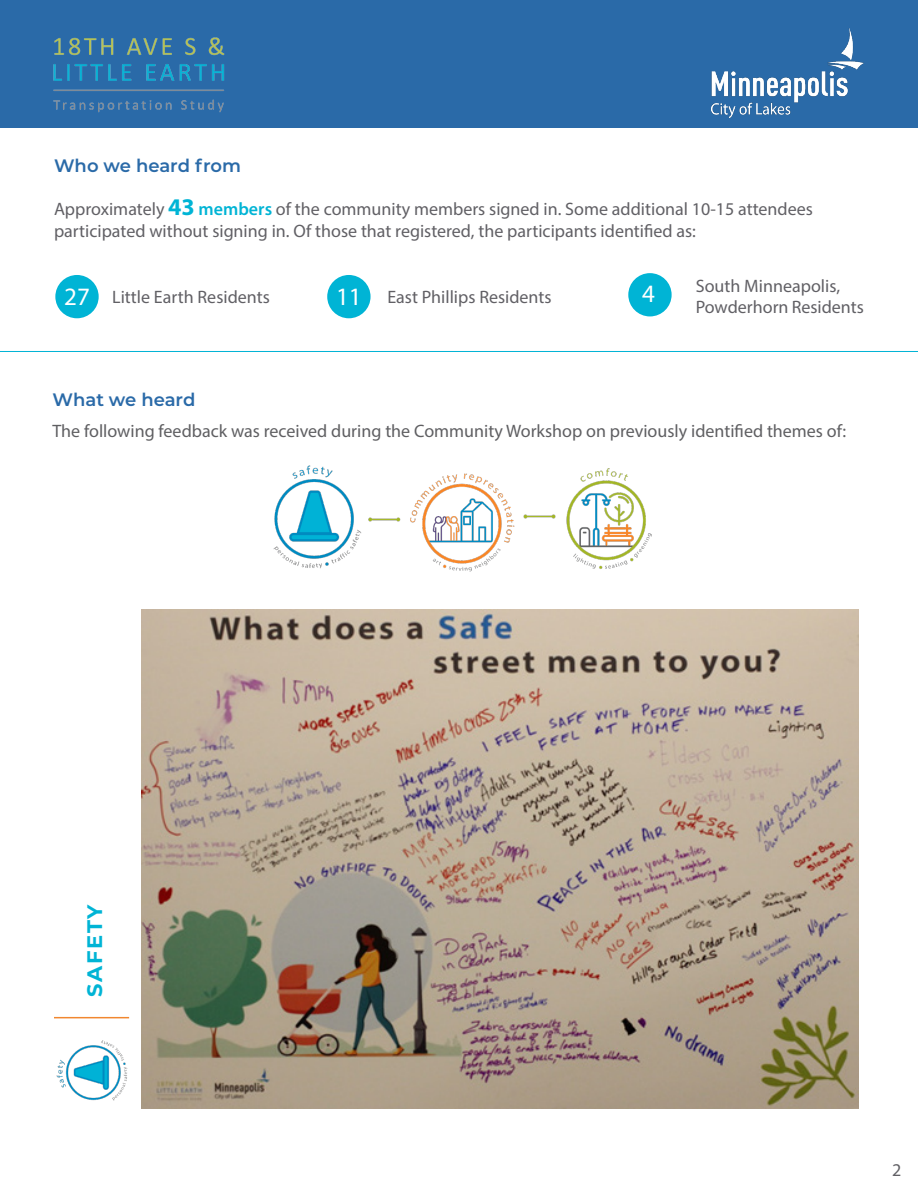
<style>
.page{position:relative;width:918px;height:1188px;background:#fff}
.page>*{position:absolute;margin:0;border:0;box-sizing:border-box;transform-origin:0 0}
.t1{font:25.05px "Myriad Pro";color:#fff}
.t2{font:700 21px "Montserrat";letter-spacing:.08em;color:#00b4d5}
.t3{font:18px/21.6px "Myriad Pro";color:#616065}
.t4{font:18px "Myriad Pro";color:#5f5f62}
.t5{font:600 18px "Montserrat";color:#2a6aa8}
.s1{font-weight:700;font-size:24px;color:#00b4d5}
.s2{font-weight:600;color:#00b4d5}
</style>
<div class="page">
<div style="left:0;top:0;width:918px;height:128px;background:#2a6aa8"></div>
<img style="left:712px;top:29px;width:152px;height:88px">
<img style="left:53px;top:37px;width:172px;height:76px">
<img style="left:141px;top:609px;width:718px;height:499px">
<div style="left:55px;top:275px;width:44px;height:43px;background:#00b4d5;border-radius:50%"></div>
<div style="left:327px;top:275px;width:44px;height:43px;background:#00b4d5;border-radius:50%"></div>
<div style="left:628px;top:273px;width:44px;height:43px;background:#00b4d5;border-radius:50%"></div>
<hr style="left:0;top:351px;width:918px;height:1px;background:#00b4d5">
<hr style="left:54px;top:1017px;width:75px;height:1px;background:#f1872f">
<img style="left:56px;top:1040px;width:72px;height:61px">
<img style="left:273px;top:465px;width:379px;height:107px">
<p class="t5" style="left:54px;top:152px;width:189px">Who we heard from</p>
<p class="t3" style="left:54px;top:198px;width:760px">Approximately <span class="s1">43</span> <span class="s2">members</span> of the community members signed in. Some additional 10-15 attendees participated without signing in. Of those that registered, the participants identified as:</p>
<p class="t1" style="left:64px;top:282px;width:27px">27</p>
<p class="t3" style="left:112px;top:286px;width:159px">Little Earth Residents</p>
<p class="t1" style="left:336px;top:282px;width:27px">11</p>
<p class="t3" style="left:387px;top:286px;width:166px">East Phillips Residents</p>
<p class="t3" style="left:696px;top:275px;width:170px">South Minneapolis,<br>Powderhorn Residents</p>
<p class="t1" style="left:642px;top:279px;width:14px">4</p>
<p class="t5" style="left:52px;top:387px;width:144px">What we heard</p>
<p class="t4" style="left:52px;top:420px;width:795px">The following feedback was received during the Community Workshop on previously identified themes of:</p>
<p class="t2" style="left:79px;top:997px;width:94px;rotate:-90deg">SAFETY</p>
<p class="t3" style="left:892px;top:1159px;width:11px">2</p>
</div>
